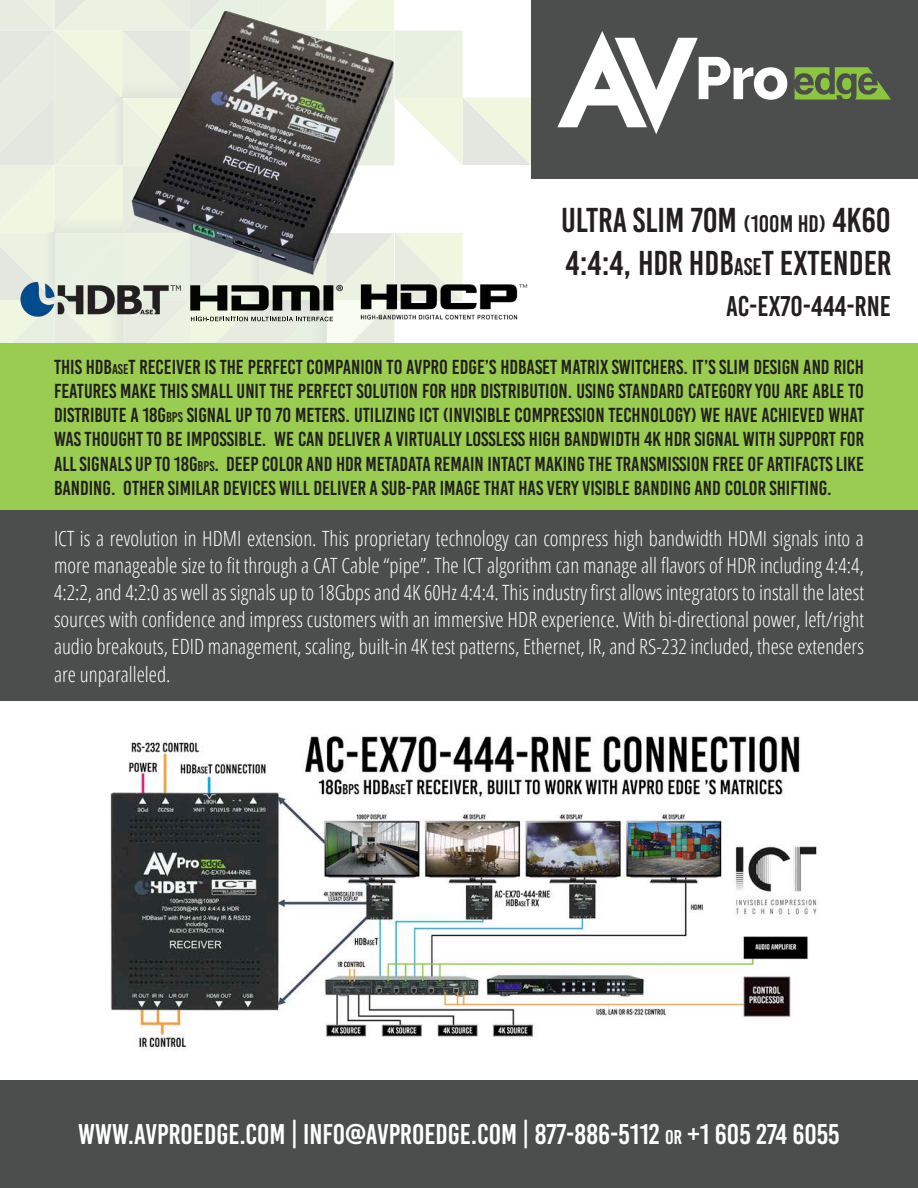
<style>
.page{position:relative;width:918px;height:1188px;background:#fff}
.page>*{position:absolute;margin:0;border:0;box-sizing:border-box;transform-origin:0 0}
.t1{font:34.5px/43.5px "Bebas Kai";color:#231f20}
.t2{font:28.5px "Bebas Kai";color:#fff}
.t3{font:28.5px "Bebas Kai";color:#231f20}
.t4{font:300 condensed 21px/27px "Open Sans";color:#fff;text-align:justify}
.t5{font:20.25px/24.3px "Bebas Kai";color:#231f20;text-align:justify}
.t6{font:19.2px "Myriad Pro";color:#040503}
.s1{font-size:24px}
.s2{font-size:24.15px}
.s3{font-size:14.1px}
.s4{font-size:19.95px}
</style>
<div class="page">
<div style="left:531px;top:0;width:387px;height:178px;background:#4c4d4d"></div>
<div style="left:0;top:343px;width:918px;height:358px;background:#9acc51"></div>
<div style="left:0;top:1081px;width:918px;height:107px;background:#4c4d4d"></div>
<div style="left:0;top:511px;width:918px;height:190px;background:#4c4d4d"></div>
<svg style="left:0;top:0;width:531px;height:343px"></svg>
<img style="left:346px;top:282px;width:185px;height:43px">
<img style="left:110px;top:735px;width:709px;height:315px">
<img style="left:89px;top:7px;width:358px;height:295px">
<svg style="left:795px;top:67px;width:96px;height:33px"></svg>
<div style="left:842px;top:78px;width:9px;height:12px;background:#8bc63e;border-radius:50%"></div>
<svg style="left:557px;top:31px;width:230px;height:103px"></svg>
<p class="t6" style="left:336px;top:280px;width:10px">®</p>
<p class="t1" style="left:561px;top:198px;width:332px">ULTRA SLIM 70M <span class="s1">(100M HD)</span> 4K60<br>4:4:4, HDR HDB<span class="s2">ASE</span>T EXTENDER</p>
<p class="t3" style="left:726px;top:291px;width:166px">AC-EX70-444-RNE</p>
<p class="t5" style="left:54px;top:355px;width:812px">THIS HDB<span class="s3">ASE</span>T RECEIVER IS THE PERFECT COMPANION TO AVPRO EDGE’S HDBASET MATRIX SWITCHERS. IT’S SLIM DESIGN AND RICH FEATURES MAKE THIS SMALL UNIT THE PERFECT SOLUTION FOR HDR DISTRIBUTION. USING STANDARD CATEGORY YOU ARE ABLE TO DISTRIBUTE A 18G<span class="s3">BPS</span> SIGNAL UP TO 70 METERS. UTILIZING ICT (INVISIBLE COMPRESSION TECHNOLOGY) WE HAVE ACHIEVED WHAT WAS THOUGHT TO BE IMPOSSIBLE. WE CAN DELIVER A VIRTUALLY LOSSLESS HIGH BANDWIDTH 4K HDR SIGNAL WITH SUPPORT FOR ALL SIGNALS UP TO 18G<span class="s3">BPS</span>. DEEP COLOR AND HDR METADATA REMAIN INTACT MAKING THE TRANSMISSION FREE OF ARTIFACTS LIKE BANDING. OTHER SIMILAR DEVICES WILL DELIVER A SUB-PAR IMAGE THAT HAS VERY VISIBLE BANDING AND COLOR SHIFTING.</p>
<p class="t4" style="left:54px;top:525px;width:812px">ICT is a revolution in HDMI extension. This proprietary technology can compress high bandwidth HDMI signals into a more manageable size to fit through a CAT Cable “pipe”. The ICT algorithm can manage all flavors of HDR including 4:4:4, 4:2:2, and 4:2:0 as well as signals up to 18Gbps and 4K 60Hz 4:4:4. This industry first allows integrators to install the latest sources with confidence and impress customers with an immersive HDR experience. With bi-directional power, left/right audio breakouts, EDID management, scaling, built-in 4K test patterns, Ethernet, IR, and RS-232 included, these extenders are unparalleled.</p>
<p class="t2" style="left:78px;top:1119px;width:763px">WWW.AVPROEDGE.COM | INFO@AVPROEDGE.COM | 877-886-5112 <span class="s4">OR</span> +1 605 274 6055</p>
<p class="t2" style="left:43px;top:1119px;width:199px">WW .AVPROCONNECT</p>
<p class="t2" style="left:425px;top:1119px;width:452px">CONNECT.COM | 877-886-5112 <span class="s4">OR</span> +1 605 274 6055</p>
</div>
